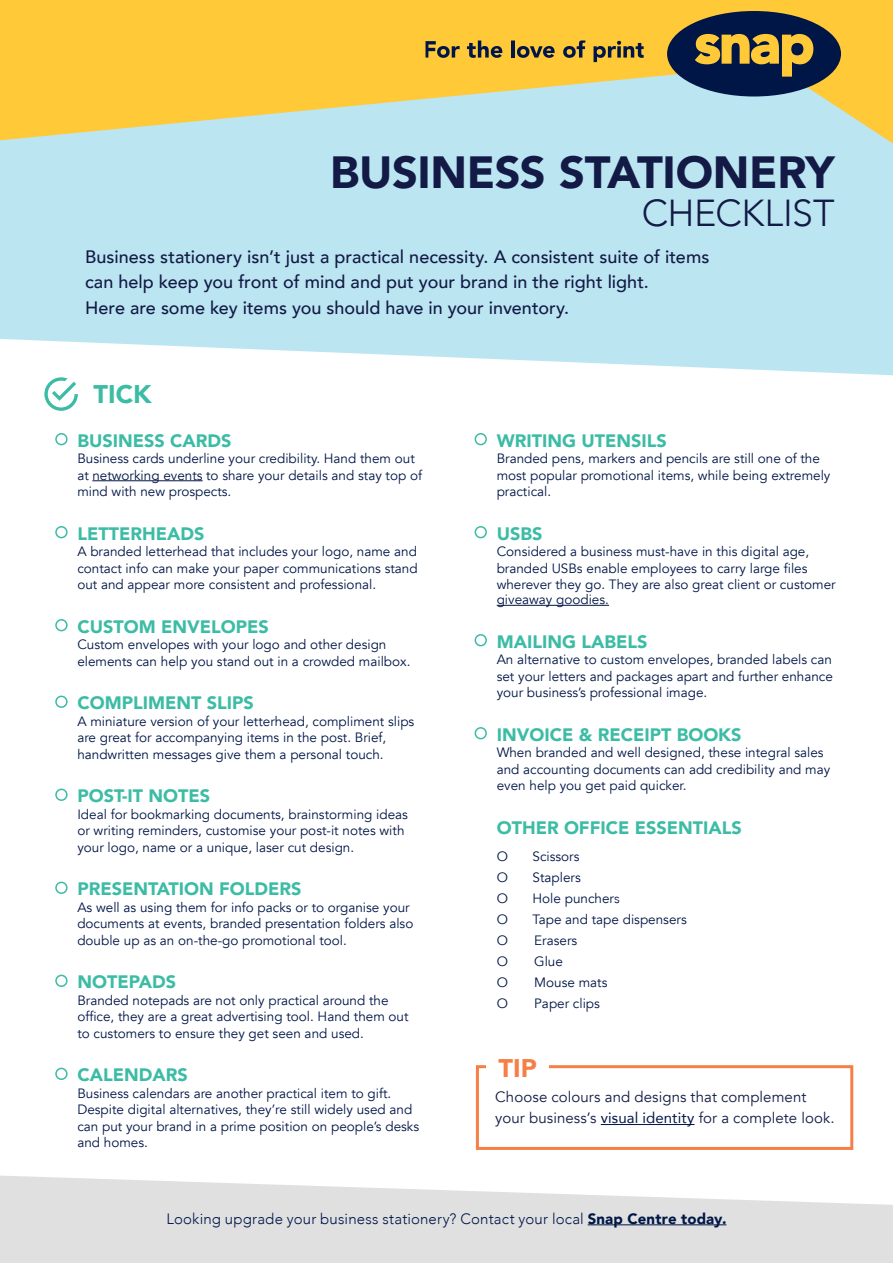
<style>
.page{position:relative;width:893px;height:1263px;background:#fff}
.page>*{position:absolute;margin:0;border:0;box-sizing:border-box;transform-origin:0 0}
.t1{font:900 45px "Avenir";letter-spacing:-.01em;color:#121a45}
.t2{font:300 37.5px "Avenir";letter-spacing:-.015em;color:#121a45}
.t3{font:900 25.5px "Avenir";color:#3cbca5}
.t4{font:900 25.5px "Avenir";color:#f57f45}
.t5{font:900 18px "Avenir";color:#3cbca5}
.t6{font:500 18px/25.5px "Avenir";color:#121a45}
.t7{font:15px/21px "Avenir";letter-spacing:.005em;color:#121a45}
.t8{font:300 15px "Avenir";letter-spacing:.01em;color:#001647}
.t9{font:13.5px/16.5px "Avenir";color:#001647}
.s1{font-weight:300}
.s2{color:#001647}
.s3{font-weight:900}
</style>
<div class="page">
<svg style="left:0;top:1175px;width:893px;height:88px;fill:#e0e0e1"></svg>
<svg style="left:0;top:159px;width:893px;height:216px;background:#c1e7f3"></svg>
<svg style="left:0;top:0;width:893px;height:159px;background:#e5d37d"></svg>
<div style="left:667px;top:11px;width:174px;height:85px;background:#001647;border-radius:50%"></div>
<svg style="left:695px;top:33px;width:119px;height:44px"></svg>
<svg style="left:427px;top:42px;width:33px;height:16px"></svg>
<svg style="left:467px;top:42px;width:35px;height:16px"></svg>
<hr style="left:511px;top:40px;width:4px;height:18px;background:#001648">
<svg style="left:517px;top:46px;width:38px;height:12px"></svg>
<svg style="left:563px;top:42px;width:22px;height:16px"></svg>
<svg style="left:593px;top:42px;width:49px;height:19px"></svg>
<div style="left:424px;top:39px;width:221px;height:25px;border:2px solid #ffc937"></div>
<hr style="left:588px;top:1224px;width:138px;height:1px;background:#001647">
<div style="left:55px;top:433px;width:13px;height:12px;border:2px solid #3cbca5;border-radius:50%"></div>
<hr style="left:92px;top:480px;width:111px;height:1px;background:#001647">
<div style="left:55px;top:526px;width:13px;height:12px;border:2px solid #3cbca5;border-radius:50%"></div>
<div style="left:55px;top:619px;width:13px;height:12px;border:2px solid #3cbca5;border-radius:50%"></div>
<div style="left:55px;top:695px;width:13px;height:13px;border:2px solid #3cbca5;border-radius:50%"></div>
<div style="left:55px;top:789px;width:13px;height:12px;border:2px solid #3cbca5;border-radius:50%"></div>
<div style="left:55px;top:882px;width:13px;height:12px;border:2px solid #3cbca5;border-radius:50%"></div>
<div style="left:55px;top:975px;width:13px;height:12px;border:2px solid #3cbca5;border-radius:50%"></div>
<div style="left:55px;top:1068px;width:13px;height:12px;border:2px solid #3cbca5;border-radius:50%"></div>
<div style="left:475px;top:433px;width:12px;height:12px;border:2px solid #3cbca5;border-radius:50%"></div>
<div style="left:475px;top:526px;width:12px;height:12px;border:2px solid #3cbca5;border-radius:50%"></div>
<hr style="left:497px;top:605px;width:112px;height:1px;background:#001647">
<div style="left:475px;top:634px;width:12px;height:12px;border:2px solid #3cbca5;border-radius:50%"></div>
<div style="left:475px;top:727px;width:12px;height:12px;border:2px solid #3cbca5;border-radius:50%"></div>
<div style="left:476px;top:1065px;width:377px;height:85px;border:3px solid #f57f45"></div>
<div style="left:486px;top:1051px;width:63px;height:36px;background:#fff"></div>
<hr style="left:601px;top:1124px;width:93px;height:1px;background:#001647">
<svg style="left:44px;top:377px;width:34px;height:34px"></svg>
<h1 class="t1" style="left:330px;top:134px;width:506px">BUSINESS STATIONERY</h1>
<h2 class="t2" style="left:642px;top:191px;width:195px">CHECKLIST</h2>
<h3 class="t6" style="left:85px;top:243px;width:626px">Business stationery isn’t just a practical necessity. A consistent suite of items can help keep you front of mind and put your brand in the right light.<br>Here are some key items you should have in your inventory.</h3>
<h3 class="t3" style="left:94px;top:372px;width:60px">TICK</h3>
<h3 class="t5" style="left:77px;top:425px;width:155px">BUSINESS CARDS</h3>
<p class="t9" style="left:77px;top:451px;width:346px">Business cards underline your credibility. Hand them out at networking events to share your details and stay top of mind with new prospects.</p>
<h3 class="t5" style="left:77px;top:518px;width:129px">LETTERHEADS</h3>
<p class="t9" style="left:77px;top:544px;width:342px;text-align:justify">A branded letterhead that includes your logo, name and contact info can make your paper communications stand out and appear more consistent and professional.</p>
<h3 class="t5" style="left:77px;top:611px;width:193px">CUSTOM ENVELOPES</h3>
<p class="t9" style="left:77px;top:637px;width:335px">Custom envelopes with your logo and other design elements can help you stand out in a crowded mailbox.</p>
<h3 class="t5" style="left:77px;top:688px;width:178px">COMPLIMENT SLIPS</h3>
<p class="t9" style="left:77px;top:713px;width:338px">A miniature version of your letterhead, compliment slips are great for accompanying items in the post. Brief, handwritten messages give them a personal touch.</p>
<h3 class="t5" style="left:77px;top:781px;width:134px">POST-IT NOTES</h3>
<p class="t9" style="left:77px;top:806px;width:332px">Ideal for bookmarking documents, brainstorming ideas or writing reminders, customise your post-it notes with your logo, name or a unique, laser cut design.</p>
<h3 class="t5" style="left:77px;top:874px;width:225px">PRESENTATION FOLDERS</h3>
<p class="t9" style="left:77px;top:899px;width:337px">As well as using them for info packs or to organise your documents at events, branded presentation folders also double up as an on-the-go promotional tool.</p>
<h3 class="t5" style="left:77px;top:967px;width:100px">NOTEPADS</h3>
<p class="t9" style="left:77px;top:992px;width:333px">Branded notepads are not only practical around the office, they are a great advertising tool. Hand them out to customers to ensure they get seen and used.</p>
<h3 class="t5" style="left:77px;top:1060px;width:112px">CALENDARS</h3>
<p class="t9" style="left:77px;top:1085px;width:343px">Business calendars are another practical item to gift.<br>Despite digital alternatives, they’re still widely used and can put your brand in a prime position on people’s desks and homes.</p>
<h3 class="t5" style="left:497px;top:425px;width:171px">WRITING UTENSILS</h3>
<p class="t9" style="left:497px;top:451px;width:335px">Branded pens, markers and pencils are still one of the most popular promotional items, while being extremely practical.</p>
<h3 class="t5" style="left:497px;top:518px;width:47px">USBS</h3>
<p class="t9" style="left:497px;top:544px;width:340px">Considered a business must-have in this digital age, branded USBs enable employees to carry large files wherever they go. They are also great client or customer</p>
<p class="t9" style="left:497px;top:592px;width:114px">giveaway goodies.</p>
<h3 class="t5" style="left:497px;top:626px;width:152px">MAILING LABELS</h3>
<p class="t9" style="left:497px;top:652px;width:338px;text-align:justify">An alternative to custom envelopes, branded labels can set your letters and packages apart and further enhance your business’s professional image.</p>
<h3 class="t5" style="left:497px;top:719px;width:246px">INVOICE &amp; RECEIPT BOOKS</h3>
<p class="t9" style="left:497px;top:745px;width:335px">When branded and well designed, these integral sales and accounting documents can add credibility and may even help you get paid quicker.</p>
<h3 class="t5" style="left:497px;top:812px;width:246px">OTHER OFFICE ESSENTIALS</h3>
<p class="t9" style="left:497px;top:848px;width:13px">O</p>
<p class="t9" style="left:532px;top:848px;width:48px">Scissors</p>
<p class="t9" style="left:497px;top:869px;width:13px">O</p>
<p class="t9" style="left:532px;top:869px;width:50px">Staplers</p>
<p class="t9" style="left:497px;top:890px;width:13px">O</p>
<p class="t9" style="left:532px;top:890px;width:89px">Hole puncher<span class="s1">s</span></p>
<p class="t9" style="left:497px;top:911px;width:13px">O</p>
<p class="t9" style="left:532px;top:911px;width:156px">Tape and tape dispensers</p>
<p class="t9" style="left:497px;top:932px;width:13px">O</p>
<p class="t9" style="left:534px;top:932px;width:44px">Erasers</p>
<p class="t9" style="left:497px;top:953px;width:13px">O</p>
<p class="t9" style="left:534px;top:953px;width:30px">Glue</p>
<p class="t9" style="left:497px;top:974px;width:13px">O</p>
<p class="t9" style="left:534px;top:974px;width:75px">Mouse mats</p>
<p class="t9" style="left:497px;top:995px;width:13px">O</p>
<p class="t9" style="left:534px;top:995px;width:67px">Paper clips</p>
<h3 class="t4" style="left:498px;top:1046px;width:40px">TIP</h3>
<p class="t7" style="left:495px;top:1087px;width:341px">Choose colours and designs that complement your business’s <span class="s2">visual identity</span> for a complete look.</p>
<p class="t8" style="left:167px;top:1210px;width:561px">Looking upgrade your business stationery? Contact your local <span class="s3">Snap Centre today.</span></p>
</div>
